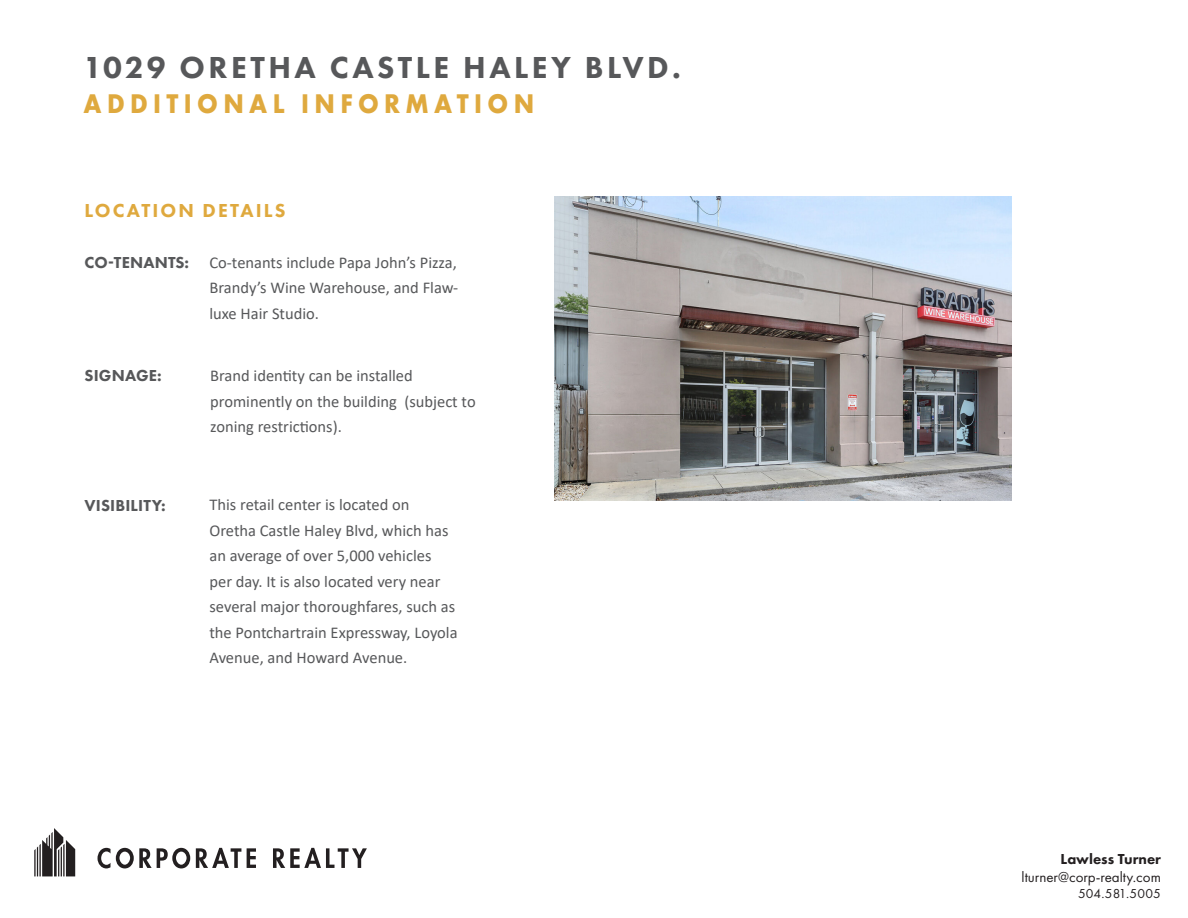
<style>
.page{position:relative;width:1188px;height:918px;background:#fff}
.page>*{position:absolute;margin:0;border:0;box-sizing:border-box;transform-origin:0 0}
.t1{font:800 31.5px "Futura PT";letter-spacing:.11em;color:#57585a}
.t2{font:700 28.05px "Futura PT";letter-spacing:.21em;color:#dfa93e;scale:.91 1}
.t3{font:800 19.5px "Futura PT";letter-spacing:.11em;color:#dfa93e}
.t4{font:16.5px/25.5px "Calibri";color:#57585a}
.t5{font:800 16.5px "Futura PT";letter-spacing:.01em;color:#57585a}
.t6{font:15px "Futura PT";color:#231f20}
.t7{font:800 15px "Futura PT";color:#231f20}
.t8{font:13.5px "Futura PT";letter-spacing:.02em;color:#231f20}
</style>
<div class="page">
<svg style="left:98px;top:848px;width:92px;height:20px"></svg>
<svg style="left:196px;top:848px;width:45px;height:20px"></svg>
<svg style="left:247px;top:848px;width:9px;height:20px"></svg>
<svg style="left:273px;top:848px;width:94px;height:20px"></svg>
<svg style="left:34px;top:828px;width:41px;height:48px"></svg>
<img style="left:555px;top:196px;width:457px;height:305px">
<p class="t1" style="left:83px;top:48px;width:599px">1029 ORETHA CASTLE HALEY BLVD.</p>
<p class="t2" style="left:84px;top:86px;width:497px">ADDITIONAL INFORMATION</p>
<p class="t3" style="left:84px;top:198px;width:203px">LOCATION DETAILS</p>
<p class="t5" style="left:84px;top:252px;width:106px">CO-TENANTS:</p>
<p class="t5" style="left:84px;top:365px;width:79px">SIGNAGE:</p>
<p class="t4" style="left:209px;top:249px;width:250px;text-align:justify">Co-tenants include Papa John’s Pizza, Brandy’s Wine Warehouse, and Flaw&shy;luxe Hair Studio.</p>
<p class="t4" style="left:210px;top:362px;width:267px">Brand identity can be installed prominently on the building (subject to zoning restrictions).</p>
<p class="t5" style="left:84px;top:495px;width:83px">VISIBILITY:</p>
<p class="t4" style="left:209px;top:492px;width:250px">This retail center is located on Oretha Castle Haley Blvd, which has an average of over 5,000 vehicles per day. It is also located very near several major thoroughfares, such as the Pontchartrain Expressway, Loyola Avenue, and Howard Avenue.</p>
<p class="t7" style="left:1061px;top:849px;width:102px">Lawless Turner</p>
<p class="t6" style="left:1022px;top:868px;width:141px">lturner@corp-realty.com</p>
<p class="t8" style="left:1078px;top:885px;width:84px">504.581.5005</p>
</div>
